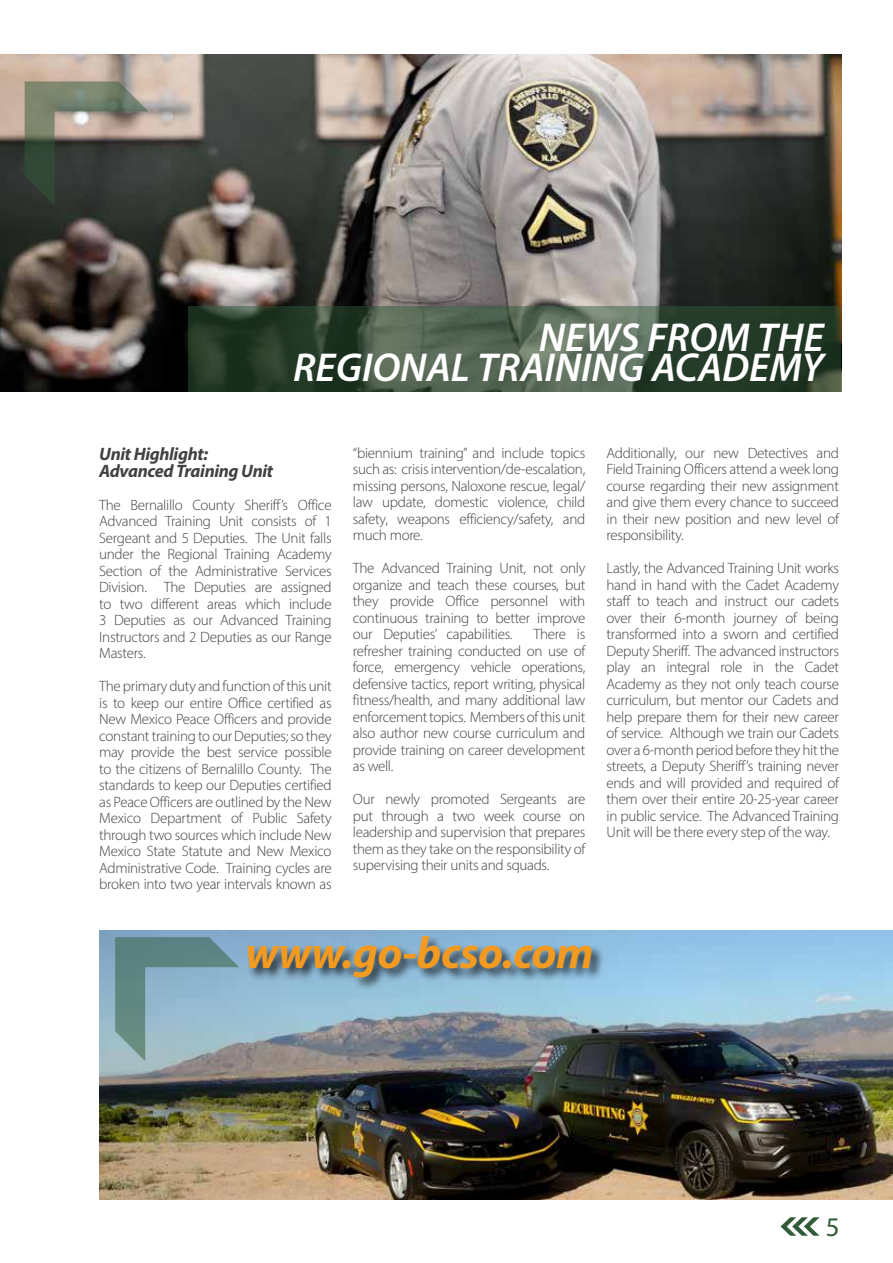
<style>
.page{position:relative;width:893px;height:1263px;background:#fff}
.page>*{position:absolute;margin:0;border:0;box-sizing:border-box;transform-origin:0 0}
.t1{font:italic 700 45px "Myriad Pro";letter-spacing:-.01em;color:#f39a21}
.t2{font:italic 600 40.5px/30px "Myriad Pro";color:#fff;text-align:right}
.t3{font:27px "Myriad Pro";color:#325b39}
.t4{font:italic 700 18px/16.5px "Myriad Pro";letter-spacing:-.02em;color:#414042}
.t5{font:300 15px/16.5px "Myriad Pro";letter-spacing:-.02em;color:#414042;text-align:justify}
</style>
<div class="page">
<svg style="left:780px;top:1217px;width:39px;height:19px"></svg>
<img style="left:0;top:54px;width:841px;height:337px">
<img style="left:100px;top:930px;width:792px;height:269px">
<svg style="left:25px;top:81px;width:124px;height:124px;background:#616459"></svg>
<svg style="left:115px;top:937px;width:124px;height:124px;background:#82a4ae"></svg>
<svg style="left:189px;top:306px;width:652px;height:85px;background:#3c503d"></svg>
<div style="left:246px;top:934px;width:360px;height:57px;background:#000;opacity:.75"></div>
<h2 class="t2" style="left:293px;top:322px;width:532px">NEWS FROM THE<br>REGIONAL TRAINING ACADEMY</h2>
<p class="t4" style="left:99px;top:445px;width:175px">Unit Highlight:<br>Advanced Training Unit</p>
<p class="t5" style="left:99px;top:496px;width:234px">The Bernalillo County Sheriff’s Office Advanced Training Unit consists of 1<br>Sergeant and 5 Deputies. The Unit falls under the Regional Training Academy Section of the Administrative Services Division. The Deputies are assigned to two different areas which include 3 Deputies as our Advanced Training Instructors and 2 Deputies as our Range Masters.</p>
<p class="t5" style="left:99px;top:678px;width:234px">The primary duty and function of this unit is to keep our entire Office certified as New Mexico Peace Officers and provide constant training to our Deputies; so they may provide the best service possible to the citizens of Bernalillo County. The standards to keep our Deputies certified as Peace Officers are outlined by the New Mexico Department of Public Safety through two sources which include New Mexico State Statute and New Mexico Administrative Code. Training cycles are broken into two year intervals known as</p>
<p class="t5" style="left:353px;top:444px;width:234px">“biennium training” and include topics such as: crisis intervention/de-escalation, missing persons, Naloxone rescue, legal/ law update, domestic violence, child safety, weapons efficiency/safety, and much more.</p>
<p class="t5" style="left:353px;top:560px;width:234px">The Advanced Training Unit, not only organize and teach these courses, but they provide Office personnel with continuous training to better improve our Deputies’ capabilities.</p>
<p class="t5" style="left:353px;top:626px;width:234px;text-indent:181px">There is refresher training conducted on use of force, emergency vehicle operations, defensive tactics, report writing, physical fitness/health, and many additional law enforcement topics. Members of this unit also author new course curriculum and provide training on career development as well.</p>
<p class="t5" style="left:353px;top:791px;width:234px">Our newly promoted Sergeants are put through a two week course on leadership and supervision that prepares them as they take on the responsibility of supervising their units and squads.</p>
<p class="t5" style="left:607px;top:444px;width:234px">Additionally, our new Detectives and Field Training Officers attend a week long course regarding their new assignment and give them every chance to succeed in their new position and new level of responsibility.</p>
<p class="t5" style="left:607px;top:560px;width:234px">Lastly, the Advanced Training Unit works hand in hand with the Cadet Academy staff to teach and instruct our cadets over their 6-month journey of being transformed into a sworn and certified Deputy Sheriff. The advanced instructors play an integral role in the Cadet Academy as they not only teach course curriculum, but mentor our Cadets and help prepare them for their new career of service. Although we train our Cadets over a 6-month period before they hit the streets, a Deputy Sheriff’s training never ends and will provided and required of them over their entire 20-25-year career in public service. The Advanced Training Unit will be there every step of the way.</p>
<h1 class="t1" style="left:245px;top:923px;width:350px">www.go-bcso.com</h1>
<h3 class="t3" style="left:826px;top:1210px;width:15px">5</h3>
</div>
